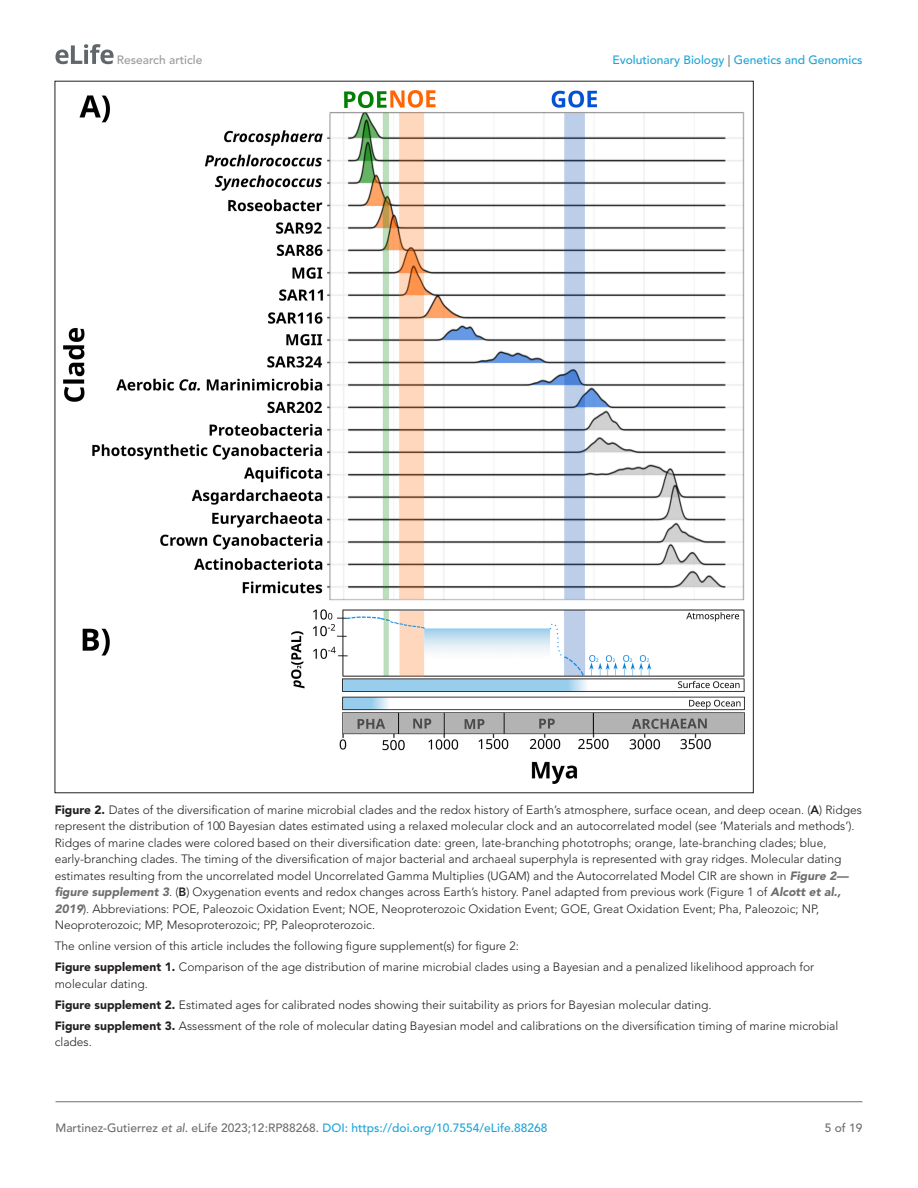
<style>
.page{position:relative;width:918px;height:1188px;background:#fff}
.page>*{position:absolute;margin:0;border:0;box-sizing:border-box;transform-origin:0 0}
.t1{font:300 12px/16.5px "Avenir LT Std";color:#231f20}
.t2{font:500 12px "Avenir LT Std";color:#6e6e70}
.t3{font:500 12px "Avenir LT Std";color:#1ea4d7}
.t4{font:500 12px "Avenir LT Std";color:#9a9a9a}
.s1{color:#6e6e70}
.s2{font-weight:900}
.s3{font-weight:800}
.s4{font-weight:900;font-style:italic;color:#6e6e70}
.s5{font-style:italic}
.s6{color:#1ea4d7}
</style>
<div class="page">
<svg style="left:55px;top:44px;width:59px;height:20px"></svg>
<hr style="left:56px;top:1101px;width:806px;height:1px;background:#6e6e70">
<img style="left:64px;top:90px;width:680px;height:694px">
<p class="t4" style="left:117px;top:53px;width:87px">Research article</p>
<p class="t3" style="left:612px;top:53px;width:252px">Evolutionary Biology <span class="s1">|</span> Genetics and Genomics</p>
<p class="t1" style="left:55px;top:802px;width:809px"><span class="s2">Figure 2.</span> Dates of the diversification of marine microbial clades and the redox history of Earth’s atmosphere, surface ocean, and deep ocean. (<span class="s3">A</span>) Ridges represent the distribution of 100 Bayesian dates estimated using a relaxed molecular clock and an autocorrelated model (see ‘Materials and methods’).<br>Ridges of marine clades were colored based on their diversification date: green, late-branching phototrophs; orange, late-branching clades; blue, early-branching clades. The timing of the diversification of major bacterial and archaeal superphyla is represented with gray ridges. Molecular dating estimates resulting from the uncorrelated model Uncorrelated Gamma Multiplies (UGAM) and the Autocorrelated Model CIR are shown in <span class="s4">Figure 2— figure supplement 3</span>. (<span class="s3">B</span>) Oxygenation events and redox changes across Earth’s history. Panel adapted from previous work (Figure 1 of <span class="s4">Alcott et al., 2019</span>). Abbreviations: POE, Paleozoic Oxidation Event; NOE, Neoproterozoic Oxidation Event; GOE, Great Oxidation Event; Pha, Paleozoic; NP, Neoproterozoic; MP, Mesoproterozoic; PP, Paleoproterozoic.</p>
<p class="t1" style="left:55px;top:936px;width:761px;line-height:21px">The online version of this article includes the following figure supplement(s) for figure 2:<br><span class="s2">Figure supplement 1.</span> Comparison of the age distribution of marine microbial clades using a Bayesian and a penalized likelihood approach for</p>
<p class="t1" style="left:55px;top:973px;width:785px;line-height:21px">molecular dating.<br><span class="s2">Figure supplement 2.</span> Estimated ages for calibrated nodes showing their suitability as priors for Bayesian molecular dating.<br><span class="s2">Figure supplement 3.</span> Assessment of the role of molecular dating Bayesian model and calibrations on the diversification timing of marine microbial</p>
<p class="t1" style="left:55px;top:1034px;width:39px">clades.</p>
<p class="t2" style="left:56px;top:1121px;width:493px">Martinez-Gutierrez <span class="s5">et al</span>. eLife 2023;12:RP88268. <span class="s6">DOI: https://doi.org/10.7554/eLife.88268</span></p>
<p class="t2" style="left:825px;top:1121px;width:39px">5 of 19</p>
</div>
